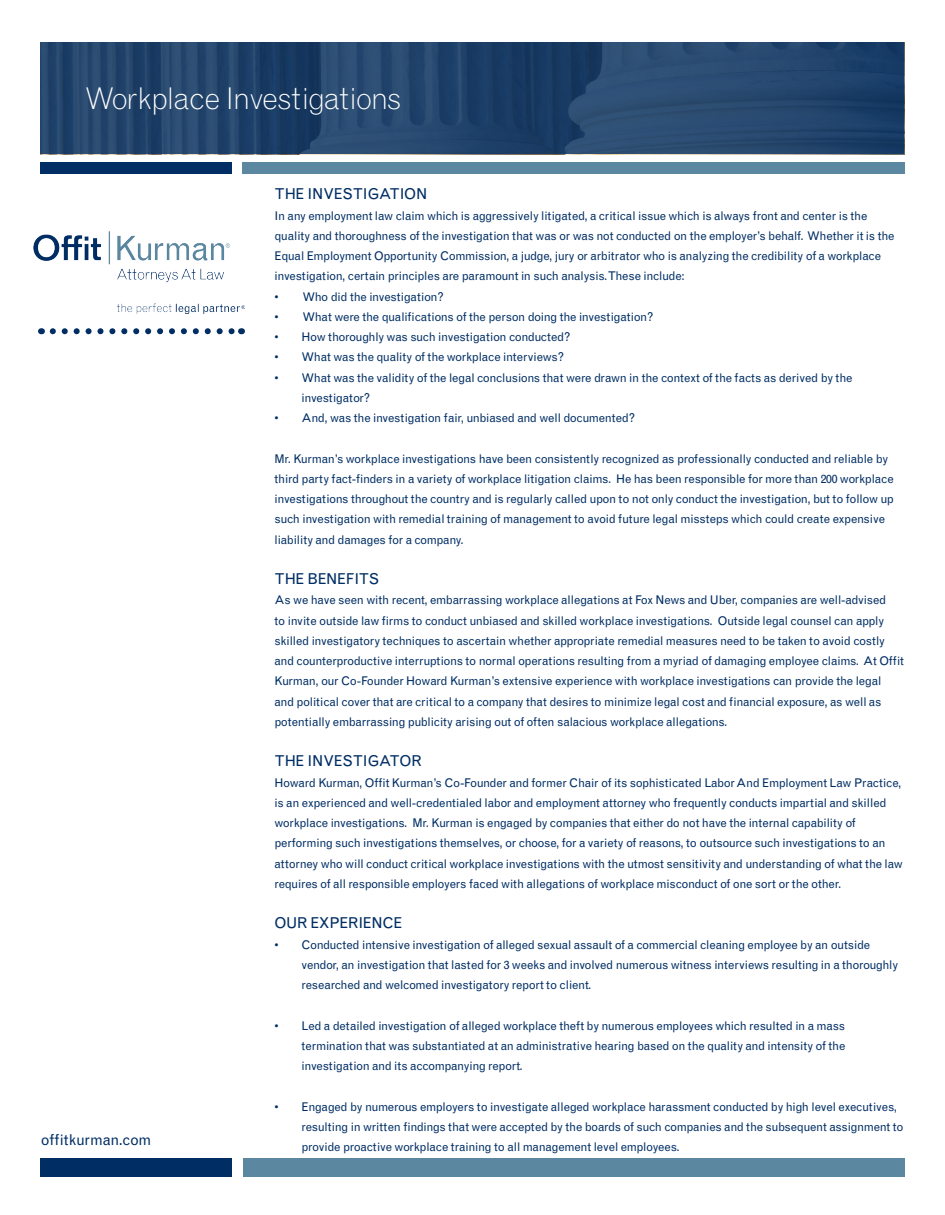
<style>
.page{position:relative;width:945px;height:1215px;background:#fff}
.page>*{position:absolute;margin:0;border:0;box-sizing:border-box;transform-origin:0 0}
.t1{font:300 30px "Grotesque";letter-spacing:-.04em;color:#fff}
.t2{font:15px "Grotesque";letter-spacing:-.02em;color:#002e64}
.t3{font:12px/20.2px "Grotesque";letter-spacing:-.025em;color:#002e64}
</style>
<div class="page">
<img style="left:33px;top:231px;width:211px;height:83px">
<div style="left:40px;top:163px;width:191px;height:11px;background:#002e64"></div>
<div style="left:242px;top:163px;width:663px;height:11px;background:#5c87a1"></div>
<div style="left:40px;top:1158px;width:192px;height:18px;background:#002e64"></div>
<div style="left:243px;top:1158px;width:661px;height:18px;background:#5c87a1"></div>
<svg style="left:53px;top:328px;width:182px;height:6px"></svg>
<svg style="left:40px;top:42px;width:864px;height:112px;background:#23446b"></svg>
<p class="t1" style="left:85px;top:80px;width:318px">Workplace Investigations</p>
<p class="t2" style="left:41px;top:1131px;width:112px">offitkurman.com</p>
<p class="t2" style="left:274px;top:185px;width:154px">THE INVESTIGATION</p>
<p class="t3" style="left:274px;top:205px;width:622px">In any employment law claim which is aggressively litigated, a critical issue which is always front and center is the quality and thoroughness of the investigation that was or was not conducted on the employer’s behalf. Whether it is the Equal Employment Opportunity Commission, a judge, jury or arbitrator who is analyzing the credibility of a workplace investigation, certain principles are paramount in such analysis. These include:</p>
<p class="t3" style="left:274px;top:286px;width:171px">• Who did the investigation?</p>
<p class="t3" style="left:274px;top:307px;width:381px">• What were the qualifications of the person doing the investigation?</p>
<p class="t3" style="left:274px;top:327px;width:298px">• How thoroughly was such investigation conducted?</p>
<p class="t3" style="left:274px;top:347px;width:291px">• What was the quality of the workplace interviews?</p>
<p class="t3" style="left:302px;top:367px;width:553px;text-indent:-27px">• What was the validity of the legal conclusions that were drawn in the context of the facts as derived by the investigator?</p>
<p class="t3" style="left:274px;top:408px;width:362px">• And, was the investigation fair, unbiased and well documented?</p>
<p class="t3" style="left:274px;top:448px;width:621px">Mr. Kurman’s workplace investigations have been consistently recognized as professionally conducted and reliable by third party fact-finders in a variety of workplace litigation claims. He has been responsible for more than 200 workplace investigations throughout the country and is regularly called upon to not only conduct the investigation, but to follow up such investigation with remedial training of management to avoid future legal missteps which could create expensive liability and damages for a company.</p>
<p class="t2" style="left:274px;top:570px;width:106px">THE BENEFITS</p>
<p class="t3" style="left:274px;top:590px;width:631px">As we have seen with recent, embarrassing workplace allegations at Fox News and Uber, companies are well-advised<br>to invite outside law firms to conduct unbiased and skilled workplace investigations. Outside legal counsel can apply skilled investigatory techniques to ascertain whether appropriate remedial measures need to be taken to avoid costly and counterproductive interruptions to normal operations resulting from a myriad of damaging employee claims. At Offit Kurman, our Co-Founder Howard Kurman’s extensive experience with workplace investigations can provide the legal<br>and political cover that are critical to a company that desires to minimize legal cost and financial exposure, as well as potentially embarrassing publicity arising out of often salacious workplace allegations.</p>
<p class="t2" style="left:274px;top:752px;width:149px">THE INVESTIGATOR</p>
<p class="t3" style="left:274px;top:772px;width:630px">Howard Kurman, Offit Kurman’s Co-Founder and former Chair of its sophisticated Labor And Employment Law Practice, is an experienced and well-credentialed labor and employment attorney who frequently conducts impartial and skilled workplace investigations. Mr. Kurman is engaged by companies that either do not have the internal capability of performing such investigations themselves, or choose, for a variety of reasons, to outsource such investigations to an attorney who will conduct critical workplace investigations with the utmost sensitivity and understanding of what the law requires of all responsible employers faced with allegations of workplace misconduct of one sort or the other.</p>
<p class="t2" style="left:274px;top:914px;width:129px">OUR EXPERIENCE</p>
<p class="t3" style="left:302px;top:934px;width:598px;text-indent:-27px">• Conducted intensive investigation of alleged sexual assault of a commercial cleaning employee by an outside vendor, an investigation that lasted for 3 weeks and involved numerous witness interviews resulting in a thoroughly researched and welcomed investigatory report to client.</p>
<p class="t3" style="left:302px;top:1015px;width:545px;text-align:justify;text-indent:-27px">• Led a detailed investigation of alleged workplace theft by numerous employees which resulted in a mass termination that was substantiated at an administrative hearing based on the quality and intensity of the investigation and its accompanying report.</p>
<p class="t3" style="left:302px;top:1096px;width:604px;text-indent:-27px">• Engaged by numerous employers to investigate alleged workplace harassment conducted by high level executives, resulting in written findings that were accepted by the boards of such companies and the subsequent assignment to provide proactive workplace training to all management level employees.</p>
</div>
